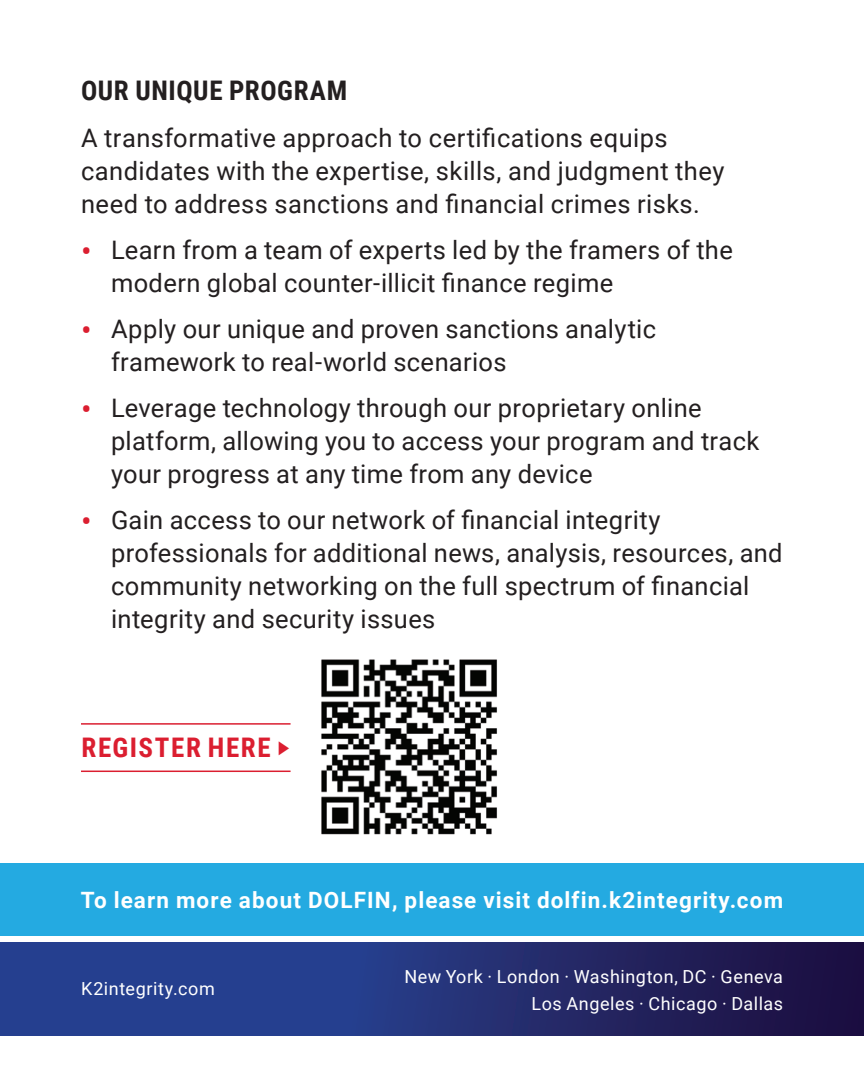
<style>
.page{position:relative;width:864px;height:1080px;background:#fff}
.page>*{position:absolute;margin:0;border:0;box-sizing:border-box;transform-origin:0 0}
.t1{font:700 27px "Roboto Condensed";letter-spacing:.02em;color:#231f20}
.t2{font:700 27px "Roboto Condensed";letter-spacing:.06em;color:#db1e30}
.t3{font:25.5px/33px "Roboto";letter-spacing:.015em;color:#231f20}
.t4{font:700 22.5px "Roboto";letter-spacing:.05em;color:#fff}
.t5{font:18px/27px "Roboto";letter-spacing:.03em;color:#fff;text-align:right}
.s1{font-size:31.5px;color:#db1e30}
</style>
<div class="page">
<svg style="left:0;top:943px;width:864px;height:92px;background:#232f74"></svg>
<div style="left:0;top:864px;width:864px;height:72px;background:#24aae1"></div>
<img style="left:321px;top:659px;width:176px;height:176px">
<hr style="left:81px;top:723px;width:210px;height:2px;background:#db1e30">
<hr style="left:81px;top:771px;width:210px;height:1px;background:#db1e30">
<p class="t1" style="left:81px;top:72px;width:268px">OUR UNIQUE PROGRAM</p>
<p class="t3" style="left:81px;top:120px;width:645px">A transformative approach to certifications equips candidates with the expertise, skills, and judgment they need to address sanctions and financial crimes risks.</p>
<p class="t3" style="left:111px;top:233px;width:623px;text-indent:-30px"><span class="s1">•</span> Learn from a team of experts led by the framers of the modern global counter-illicit finance regime</p>
<p class="t3" style="left:111px;top:312px;width:547px;text-indent:-30px"><span class="s1">•</span> Apply our unique and proven sanctions analytic framework to real-world scenarios</p>
<p class="t3" style="left:111px;top:391px;width:650px;text-indent:-30px"><span class="s1">•</span> Leverage technology through our proprietary online platform, allowing you to access your program and track your progress at any time from any device</p>
<p class="t3" style="left:111px;top:503px;width:673px;text-indent:-30px"><span class="s1">•</span> Gain access to our network of financial integrity professionals for additional news, analysis, resources, and community networking on the full spectrum of financial integrity and security issues</p>
<p class="t2" style="left:81px;top:729px;width:211px">REGISTER HERE ‣</p>
<p class="t4" style="left:81px;top:885px;width:704px">To learn more about DOLFIN, please visit dolfin.k2integrity.com</p>
<p class="t5" style="left:81px;top:975px;width:135px">K2integrity.com</p>
<p class="t5" style="left:404px;top:962px;width:380px">New York · London · Washington, DC · Geneva<br>Los Angeles · Chicago · Dallas</p>
</div>
